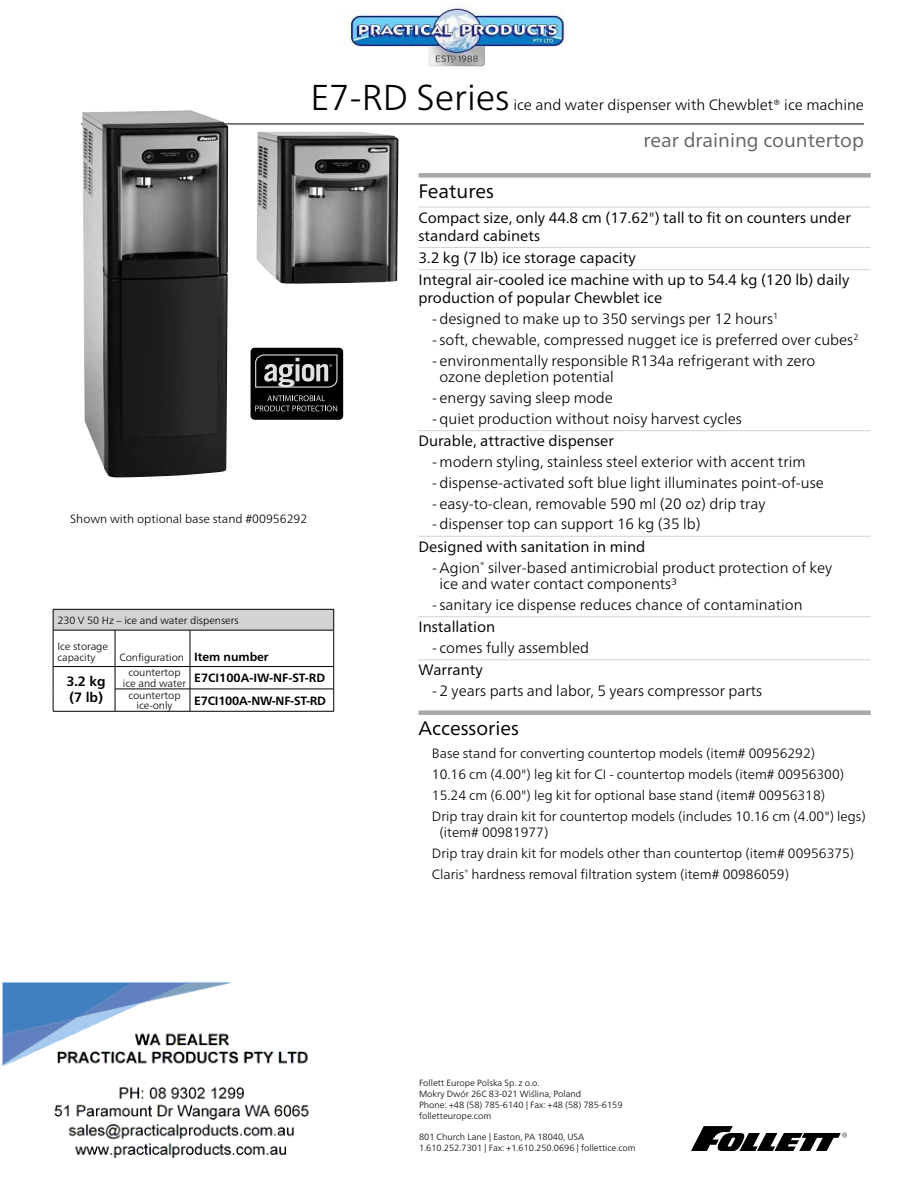
<style>
.page{position:relative;width:918px;height:1188px;background:#fff}
.page>*{position:absolute;margin:0;border:0;box-sizing:border-box;transform-origin:0 0}
.t1{font:300 36px "Frutiger Neue LT Pro";color:#000}
.t2{font:19.5px "Frutiger Neue LT Pro";color:#636466}
.t3{font:19.5px "Frutiger Neue LT Pro";color:#000}
.t4{font:300 15px/16.5px "Frutiger Neue LT Pro";color:#000}
.t5{font:15px/18px "Frutiger Neue LT Pro";color:#000}
.t6{font:300 15px "Frutiger Neue LT Pro";color:#000101}
.t7{font:300 13.5px/20.9px "Frutiger Neue LT Pro";color:#000}
.t8{font:700 13.5px/16.2px "Frutiger Neue LT Pro";color:#000}
.t9{font:700 12px "Frutiger Neue LT Pro";letter-spacing:-.01em;color:#000}
.t10{font:300 12px "Frutiger Neue LT Pro";color:#000}
.t11{font:300 10.5px/10.5px "Frutiger Neue LT Pro";letter-spacing:-.005em;color:#000}
.t12{font:300 9px/10.8px "Frutiger Neue LT Pro";color:#000}
.s1{font-weight:700;font-size:12px}
.s2{font-weight:300}
</style>
<div class="page">
<hr style="left:81px;top:124px;width:783px;height:1px;background:#000">
<div style="left:418px;top:173px;width:453px;height:5px;background:#a7a9ac"></div>
<hr style="left:418px;top:207px;width:453px;height:1px;background:#d1d3d4">
<hr style="left:418px;top:247px;width:453px;height:1px;background:#d1d3d4">
<hr style="left:418px;top:269px;width:453px;height:1px;background:#d1d3d4">
<hr style="left:418px;top:430px;width:453px;height:1px;background:#d1d3d4">
<hr style="left:418px;top:536px;width:453px;height:1px;background:#d1d3d4">
<hr style="left:418px;top:616px;width:453px;height:1px;background:#d1d3d4">
<hr style="left:418px;top:659px;width:453px;height:1px;background:#d1d3d4">
<div style="left:418px;top:710px;width:453px;height:5px;background:#a7a9ac"></div>
<svg style="left:691px;top:1126px;width:156px;height:25px"></svg>
<div style="left:251px;top:348px;width:92px;height:72px;background:#000;border-radius:4px"></div>
<svg style="left:255px;top:354px;width:83px;height:34px"></svg>
<svg style="left:255px;top:395px;width:82px;height:16px"></svg>
<div style="left:53px;top:609px;width:281px;height:21px;background:#d1d3d4"></div>
<hr style="left:53px;top:630px;width:1px;height:36px;background:#000">
<hr style="left:115px;top:630px;width:1px;height:36px;background:#000">
<hr style="left:190px;top:630px;width:1px;height:36px;background:#000">
<hr style="left:333px;top:630px;width:1px;height:36px;background:#000">
<hr style="left:53px;top:666px;width:62px;height:1px;background:#000">
<svg style="left:53px;top:667px;width:1px;height:44px"></svg>
<hr style="left:53px;top:711px;width:62px;height:1px;background:#000">
<hr style="left:115px;top:666px;width:75px;height:1px;background:#000">
<hr style="left:190px;top:666px;width:144px;height:1px;background:#000">
<hr style="left:115px;top:689px;width:75px;height:1px;background:#000">
<svg style="left:115px;top:667px;width:1px;height:44px"></svg>
<hr style="left:115px;top:711px;width:75px;height:1px;background:#000">
<hr style="left:190px;top:689px;width:144px;height:1px;background:#000">
<svg style="left:190px;top:667px;width:1px;height:44px"></svg>
<svg style="left:333px;top:667px;width:1px;height:44px"></svg>
<hr style="left:190px;top:711px;width:144px;height:1px;background:#000">
<hr style="left:53px;top:609px;width:62px;height:1px;background:#000">
<svg style="left:53px;top:609px;width:1px;height:21px"></svg>
<hr style="left:115px;top:609px;width:75px;height:1px;background:#000">
<hr style="left:190px;top:609px;width:144px;height:1px;background:#000">
<svg style="left:333px;top:609px;width:1px;height:21px"></svg>
<hr style="left:53px;top:630px;width:62px;height:1px;background:#000">
<hr style="left:115px;top:630px;width:75px;height:1px;background:#000">
<hr style="left:190px;top:630px;width:144px;height:1px;background:#000">
<img style="left:82px;top:110px;width:146px;height:368px">
<img style="left:256px;top:132px;width:142px;height:152px">
<img style="left:2px;top:982px;width:307px;height:177px">
<img style="left:348px;top:5px;width:217px;height:64px">
<h1 class="t1" style="left:310px;top:76px;width:201px">E7-RD Series</h1>
<p class="t6" style="left:513px;top:96px;width:352px">ice and water dispenser with Chewblet® ice machine</p>
<h2 class="t2" style="left:643px;top:128px;width:222px">rear draining countertop</h2>
<p class="t10" style="left:70px;top:512px;width:239px">Shown with optional base stand #00956292</p>
<p class="t11" style="left:57px;top:615px;width:183px">230 V 50 Hz – ice and water dispensers</p>
<p class="t11" style="left:57px;top:641px;width:52px">Ice storage capacity</p>
<p class="t11" style="left:119px;top:652px;width:151px">Configuration <span class="s1">Item number</span></p>
<p class="t8" style="left:67px;top:673px;width:41px">3.2 kg (7 lb)</p>
<p class="t11" style="left:128px;top:667px;width:54px">countertop</p>
<p class="t9" style="left:123px;top:671px;width:204px"><sub>ice</sub> <sub>and</sub> <sub>water</sub> E7CI100A-IW-NF-ST-RD</p>
<p class="t11" style="left:128px;top:690px;width:54px;text-align:center">countertop ice-only</p>
<p class="t9" style="left:194px;top:693px;width:133px">E7CI100A-NW-NF-ST-RD</p>
<h2 class="t3" style="left:418px;top:179px;width:77px">Features</h2>
<p class="t5" style="left:418px;top:208px;width:434px">Compact size, only 44.8 cm (17.62<span class="s2">"</span>) tall to fit on counters under standard cabinets</p>
<p class="t5" style="left:418px;top:246px;width:432px;line-height:22.4px">3.2 kg (7 lb) ice storage capacity<br>Integral air-cooled ice machine with up to 54.4 kg (120 lb) daily</p>
<p class="t5" style="left:418px;top:289px;width:245px">production of popular Chewblet ice</p>
<p class="t4" style="left:432px;top:310px;width:348px">- designed to make up to 350 servings per 12 hours<sup>1</sup></p>
<p class="t4" style="left:432px;top:331px;width:428px">- soft, chewable, compressed nugget ice is preferred over cubes<sup>2</sup></p>
<p class="t4" style="left:440px;top:352px;width:378px;text-indent:-8px">- environmentally responsible R134a refrigerant with zero ozone depletion potential</p>
<p class="t4" style="left:432px;top:389px;width:183px">- energy saving sleep mode</p>
<p class="t4" style="left:432px;top:410px;width:311px">- quiet production without noisy harvest cycles</p>
<p class="t5" style="left:418px;top:432px;width:197px">Durable, attractive dispenser</p>
<p class="t4" style="left:432px;top:453px;width:375px">- modern styling, stainless steel exterior with accent trim</p>
<p class="t4" style="left:432px;top:474px;width:393px">- dispense-activated soft blue light illuminates point-of-use</p>
<p class="t4" style="left:432px;top:495px;width:335px">- easy-to-clean, removable 590 ml (20 oz) drip tray</p>
<p class="t4" style="left:432px;top:516px;width:270px">- dispenser top can support 16 kg (35 lb)</p>
<p class="t5" style="left:418px;top:537px;width:228px">Designed with sanitation in mind</p>
<p class="t4" style="left:440px;top:559px;width:394px;text-indent:-8px">- Agion<sup>®</sup> silver-based antimicrobial product protection of key ice and water contact components3</p>
<p class="t4" style="left:432px;top:596px;width:372px">- sanitary ice dispense reduces chance of contamination</p>
<p class="t5" style="left:419px;top:618px;width:78px">Installation</p>
<p class="t4" style="left:432px;top:639px;width:159px">- comes fully assembled</p>
<p class="t5" style="left:419px;top:661px;width:66px">Warranty</p>
<p class="t4" style="left:432px;top:683px;width:332px">- 2 years parts and labor, 5 years compressor parts</p>
<h2 class="t3" style="left:418px;top:717px;width:102px">Accessories</h2>
<p class="t7" style="left:432px;top:743px;width:435px">Base stand for converting countertop models (item# 00956292)<br>10.16 cm (4.00") leg kit for CI - countertop models (item# 00956300)<br>15.24 cm (6.00") leg kit for optional base stand (item# 00956318)<br>Drip tray drain kit for countertop models (includes 10.16 cm (4.00") legs)</p>
<p class="t7" style="left:432px;top:822px;width:424px;text-indent:8px">(item# 00981977)<br>Drip tray drain kit for models other than countertop (item# 00956375)<br>Claris<sup>®</sup> hardness removal filtration system (item# 00986059)</p>
<p class="t12" style="left:419px;top:1078px;width:205px">Follett Europe Polska Sp. z o.o.<br>Mokry Dwór 26C 83-021 Wiślina, Poland<br>Phone: +48 (58) 785-6140 | Fax: +48 (58) 785-6159 folletteurope.com</p>
<p class="t12" style="left:419px;top:1132px;width:218px">801 Church Lane | Easton, PA 18040, USA<br>1.610.252.7301 | Fax: +1.610.250.0696 | follettice.com</p>
</div>
